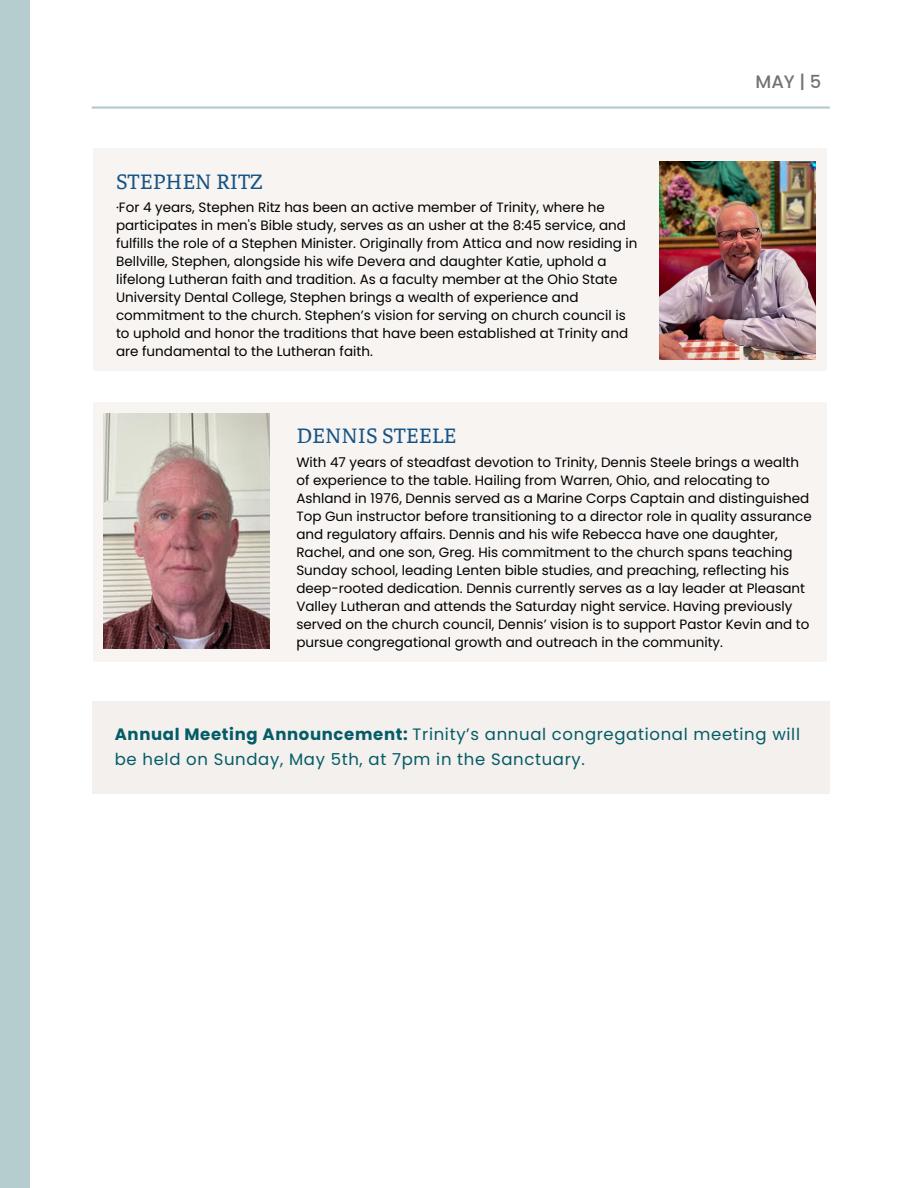
<style>
.page{position:relative;width:918px;height:1188px;background:#fff}
.page>*{position:absolute;margin:0;border:0;box-sizing:border-box;transform-origin:0 0}
.t1{font:22.5px "Faustina";color:#165487}
.t2{font:500 18px "Poppins";color:#737373}
.t3{font:16.5px/24.8px "Poppins";letter-spacing:.04em;color:#035c67}
.t4{font:13.5px/18px "Poppins";color:#000}
.s1{font-weight:700}
</style>
<div class="page">
<div style="left:0;top:0;width:30px;height:1188px;background:#b5cdcf"></div>
<div style="left:93px;top:403px;width:733px;height:259px;background:#f4f0ed"></div>
<img style="left:103px;top:413px;width:166px;height:236px">
<div style="left:93px;top:148px;width:733px;height:223px;background:#f4f0ed"></div>
<img style="left:659px;top:162px;width:157px;height:197px">
<hr style="left:92px;top:106px;width:738px;height:3px;background:#b5cdcf">
<div style="left:92px;top:702px;width:738px;height:92px;background:#f4f0ed"></div>
<p class="t1" style="left:116px;top:165px;width:148px">STEPHEN RITZ</p>
<p class="t4" style="left:116px;top:198px;width:523px">·For 4 years, Stephen Ritz has been an active member of Trinity, where he participates in men's Bible study, serves as an usher at the 8:45 service, and fulfills the role of a Stephen Minister. Originally from Attica and now residing in Bellville, Stephen, alongside his wife Devera and daughter Katie, uphold a lifelong Lutheran faith and tradition. As a faculty member at the Ohio State University Dental College, Stephen brings a wealth of experience and commitment to the church. Stephen’s vision for serving on church council is to uphold and honor the traditions that have been established at Trinity and are fundamental to the Lutheran faith.</p>
<h1 class="t1" style="left:296px;top:419px;width:161px">DENNIS STEELE</h1>
<p class="t2" style="left:755px;top:69px;width:68px">MAY | 5</p>
<p class="t4" style="left:296px;top:453px;width:517px">With 47 years of steadfast devotion to Trinity, Dennis Steele brings a wealth of experience to the table. Hailing from Warren, Ohio, and relocating to Ashland in 1976, Dennis served as a Marine Corps Captain and distinguished Top Gun instructor before transitioning to a director role in quality assurance and regulatory affairs. Dennis and his wife Rebecca have one daughter, Rachel, and one son, Greg. His commitment to the church spans teaching Sunday school, leading Lenten bible studies, and preaching, reflecting his deep-rooted dedication. Dennis currently serves as a lay leader at Pleasant Valley Lutheran and attends the Saturday night service. Having previously served on the church council, Dennis’ vision is to support Pastor Kevin and to pursue congregational growth and outreach in the community.</p>
<h3 class="t3" style="left:115px;top:722px;width:687px"><span class="s1">Annual Meeting Announcement:</span> Trinity’s annual congregational meeting will be held on Sunday, May 5th, at 7pm in the Sanctuary.</h3>
</div>
